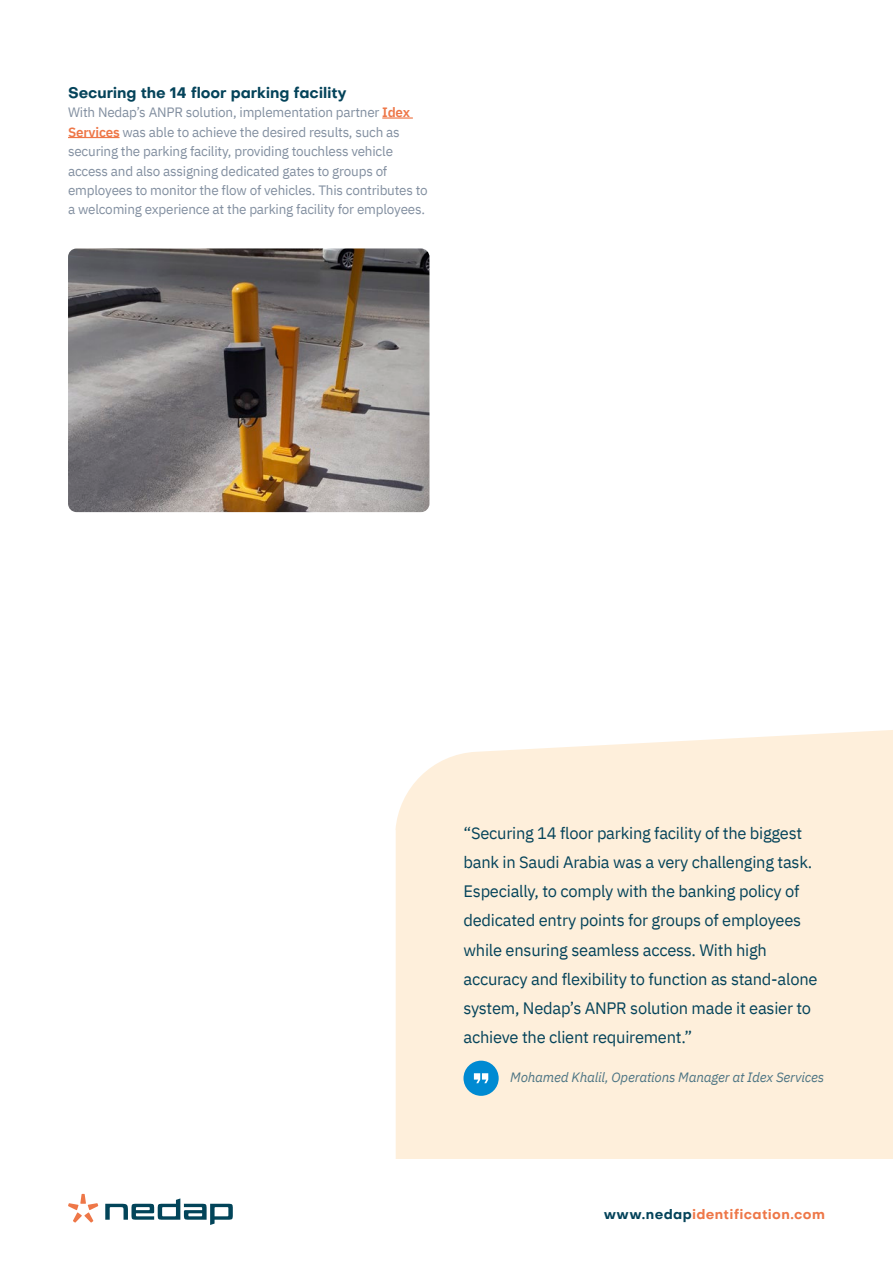
<style>
.page{position:relative;width:893px;height:1263px;background:#fff}
.page>*{position:absolute;margin:0;border:0;box-sizing:border-box;transform-origin:0 0}
.t1{font:16.5px/29.2px "IBM Plex Sans";letter-spacing:-.015em;color:#04435a}
.t2{font:700 15px "Objectivity";letter-spacing:-.01em;color:#04435a}
.t3{font:13.5px/19.5px "IBM Plex Sans";letter-spacing:-.015em;color:#828fa0}
.t4{font:italic 13.5px "IBM Plex Sans";letter-spacing:-.015em;color:#4d7584}
.t5{font:700 13.5px "Objectivity";letter-spacing:.025em;color:#ee7748}
.s1{font-weight:600;color:#ee7748}
.s2{color:#04435a}
</style>
<div class="page">
<div style="left:395px;top:730px;width:498px;height:429px;background:#feefdb"></div>
<svg style="left:105px;top:1198px;width:128px;height:27px"></svg>
<svg style="left:68px;top:1194px;width:30px;height:28px"></svg>
<hr style="left:382px;top:117px;width:31px;height:2px;background:#ee7748">
<hr style="left:68px;top:137px;width:52px;height:1px;background:#ee7748">
<img style="left:68px;top:248px;width:361px;height:264px">
<div style="left:463px;top:1061px;width:36px;height:35px;background:#008ad2;border-radius:50%"></div>
<svg style="left:474px;top:1073px;width:14px;height:10px"></svg>
<p class="t2" style="left:68px;top:81px;width:280px">Securing the 14 floor parking facility</p>
<p class="t3" style="left:68px;top:101px;width:361px">With Nedap’s ANPR solution, implementation partner <span class="s1">Idex Services</span> was able to achieve the desired results, such as securing the parking facility, providing touchless vehicle access and also assigning dedicated gates to groups of employees to monitor the flow of vehicles. This contributes to a welcoming experience at the parking facility for employees.</p>
<p class="t1" style="left:463px;top:817px;width:356px">“Securing 14 floor parking facility of the biggest bank in Saudi Arabia was a very challenging task.<br>Especially, to comply with the banking policy of dedicated entry points for groups of employees while ensuring seamless access. With high accuracy and flexibility to function as stand-alone system, Nedap’s ANPR solution made it easier to achieve the client requirement.”</p>
<p class="t4" style="left:510px;top:1067px;width:315px">Mohamed Khalil, Operations Manager at Idex Services</p>
<p class="t5" style="left:604px;top:1204px;width:223px"><span class="s2">www.nedap</span>identification.com</p>
</div>
